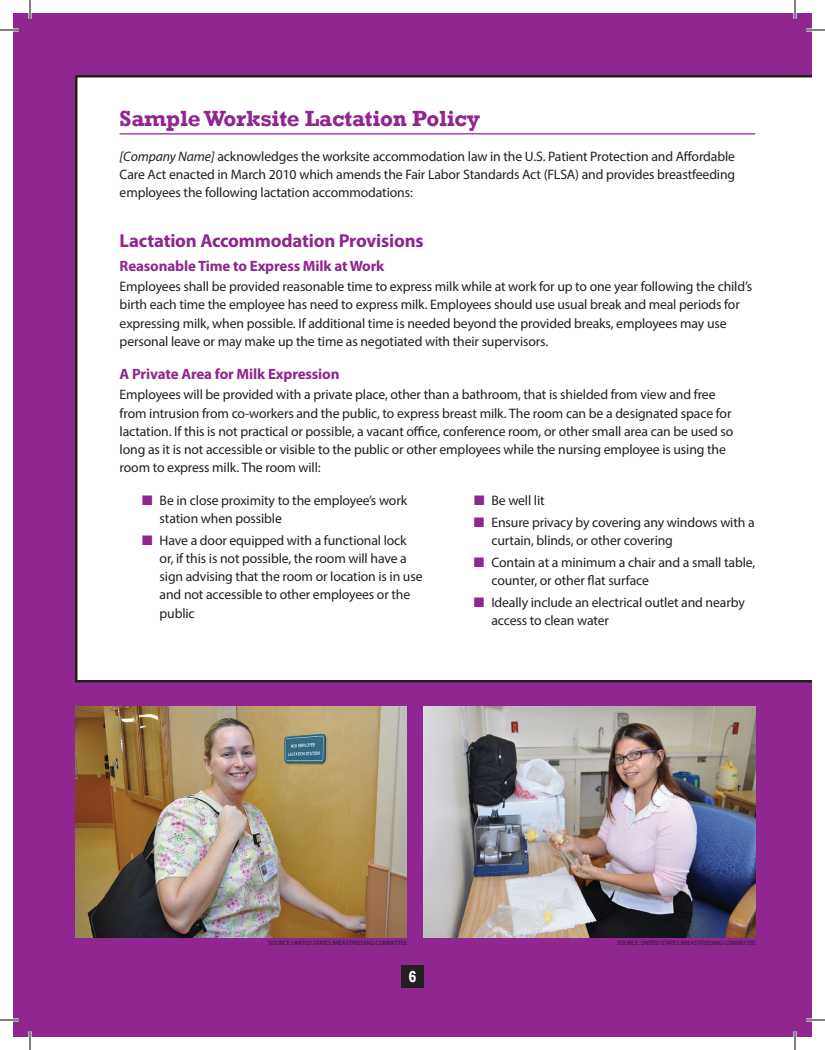
<style>
.page{position:relative;width:825px;height:1050px;background:#fff}
.page>*{position:absolute;margin:0;border:0;box-sizing:border-box;transform-origin:0 0}
.t1{font:700 22.5px "Rockwell";letter-spacing:-.01em;color:#90268f}
.t2{font:700 18.75px "Myriad Pro";letter-spacing:-.01em;color:#90268f}
.t3{font:700 16.25px "Rockwell";color:#fff;scale:.9 1}
.t4{font:700 15px "Myriad Pro";letter-spacing:-.01em;color:#90268f}
.t5{font:13.75px/18.1px "Myriad Pro";letter-spacing:-.01em;color:#231f20}
.t6{font:6.25px "Myriad Pro";letter-spacing:-.01em;color:#231f20}
.s1{font-style:italic}
.s2{color:#90268f}
</style>
<div class="page">
<div style="left:13px;top:13px;width:782px;height:1024px;background:#90268f"></div>
<div style="left:795px;top:13px;width:17px;height:1024px;background:#90268f"></div>
<div style="left:75px;top:75px;width:737px;height:607px;background:#fff"></div>
<div style="left:401px;top:965px;width:23px;height:23px;background:#231f20"></div>
<hr style="left:120px;top:133px;width:635px;height:1px;background:#90268f">
<img style="left:75px;top:707px;width:332px;height:230px">
<img style="left:423px;top:707px;width:332px;height:230px">
<svg style="left:0;top:28px;width:19px;height:4px"></svg>
<svg style="left:806px;top:28px;width:19px;height:4px"></svg>
<svg style="left:0;top:1018px;width:19px;height:4px"></svg>
<svg style="left:806px;top:1018px;width:19px;height:4px"></svg>
<svg style="left:28px;top:0;width:4px;height:19px"></svg>
<svg style="left:28px;top:1031px;width:4px;height:19px"></svg>
<svg style="left:793px;top:0;width:4px;height:19px"></svg>
<svg style="left:793px;top:1031px;width:4px;height:19px"></svg>
<svg style="left:0;top:30px;width:19px;height:1px"></svg>
<svg style="left:806px;top:30px;width:19px;height:1px"></svg>
<svg style="left:0;top:1020px;width:19px;height:1px"></svg>
<svg style="left:806px;top:1020px;width:19px;height:1px"></svg>
<svg style="left:30px;top:0;width:1px;height:19px"></svg>
<svg style="left:30px;top:1031px;width:1px;height:19px"></svg>
<svg style="left:795px;top:0;width:1px;height:19px"></svg>
<svg style="left:795px;top:1031px;width:1px;height:19px"></svg>
<h1 class="t1" style="left:120px;top:105px;width:362px">Sample Worksite Lactation Policy</h1>
<p class="t5" style="left:120px;top:147px;width:617px;text-align:justify"><span class="s1">[Company Name]</span> acknowledges the worksite accommodation law in the U.S. Patient Protection and Affordable Care Act enacted in March 2010 which amends the Fair Labor Standards Act (FLSA) and provides breastfeeding employees the following lactation accommodations:</p>
<h2 class="t2" style="left:120px;top:228px;width:306px">Lactation Accommodation Provisions</h2>
<p class="t4" style="left:120px;top:256px;width:266px">Reasonable Time to Express Milk at Work</p>
<p class="t5" style="left:120px;top:277px;width:634px">Employees shall be provided reasonable time to express milk while at work for up to one year following the child’s birth each time the employee has need to express milk. Employees should use usual break and meal periods for expressing milk, when possible. If additional time is needed beyond the provided breaks, employees may use personal leave or may make up the time as negotiated with their supervisors.</p>
<p class="t4" style="left:120px;top:364px;width:221px">A Private Area for Milk Expression</p>
<p class="t5" style="left:120px;top:386px;width:615px">Employees will be provided with a private place, other than a bathroom, that is shielded from view and free from intrusion from co-workers and the public, to express breast milk. The room can be a designated space for lactation. If this is not practical or possible, a vacant office, conference room, or other small area can be used so long as it is not accessible or visible to the public or other employees while the nursing employee is using the room to express milk. The room will:</p>
<p class="t5" style="left:160px;top:491px;width:249px;text-indent:-17px"><span class="s2">■</span> Be in close proximity to the employee’s work station when possible</p>
<p class="t5" style="left:160px;top:531px;width:264px;text-indent:-17px"><span class="s2">■</span> Have a door equipped with a functional lock or, if this is not possible, the room will have a sign advising that the room or location is in use and not accessible to other employees or the public</p>
<p class="t5" style="left:474px;top:491px;width:72px"><span class="s2">■</span> Be well lit</p>
<p class="t5" style="left:491px;top:513px;width:265px;text-indent:-17px"><span class="s2">■</span> Ensure privacy by covering any windows with a curtain, blinds, or other covering</p>
<p class="t5" style="left:491px;top:553px;width:265px;text-indent:-17px"><span class="s2">■</span> Contain at a minimum a chair and a small table, counter, or other flat surface</p>
<p class="t5" style="left:491px;top:593px;width:255px;text-indent:-17px"><span class="s2">■</span> Ideally include an electrical outlet and nearby access to clean water</p>
<p class="t6" style="left:269px;top:939px;width:140px">SOURCE: UNITED STATES BREASTFEEDING COMMITTEE</p>
<p class="t6" style="left:617px;top:939px;width:140px">SOURCE: UNITED STATES BREASTFEEDING COMMITTEE</p>
<p class="t3" style="left:408px;top:967px;width:10px">6</p>
</div>
